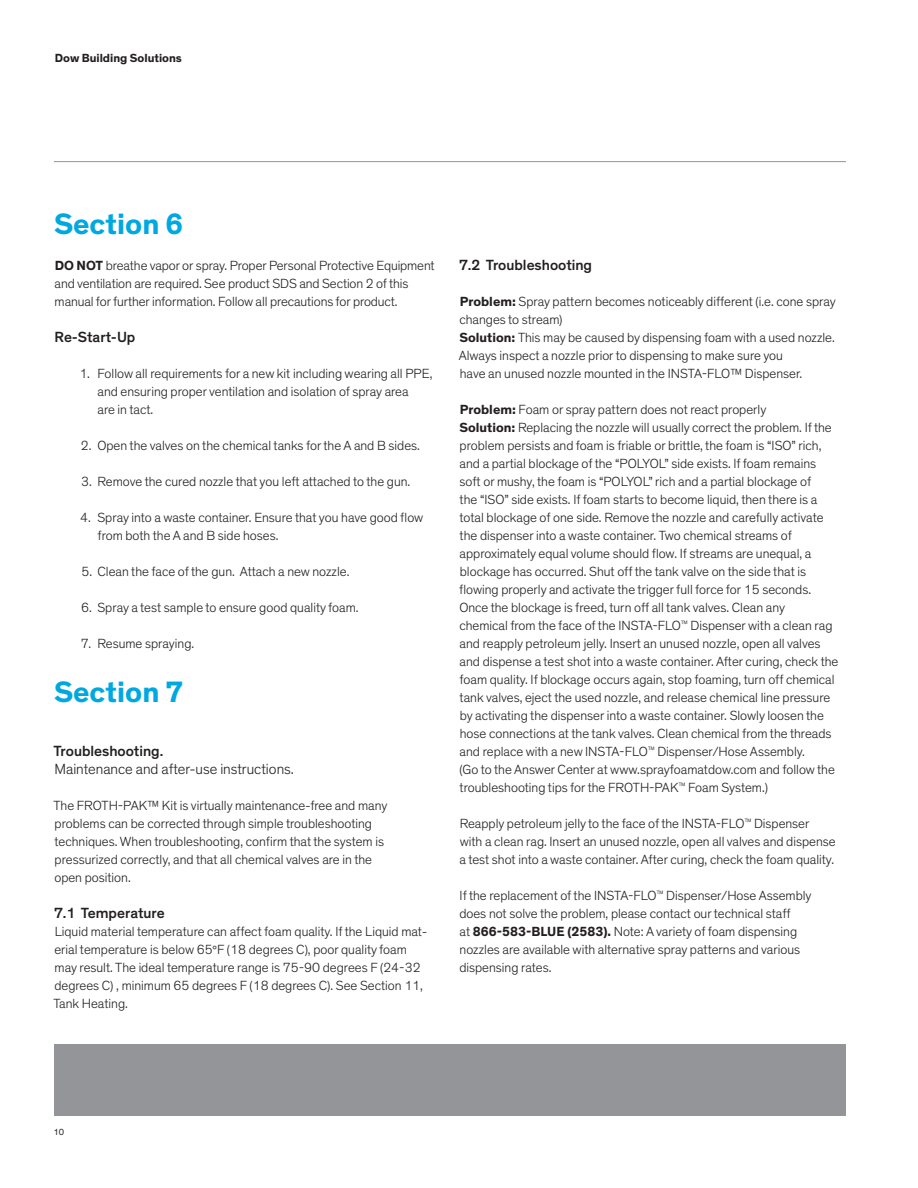
<style>
.page{position:relative;width:918px;height:1188px;background:#fff}
.page>*{position:absolute;margin:0;border:0;box-sizing:border-box;transform-origin:0 0}
.t1{font:700 30px "Dow Corporate";color:#00a8e1}
.t2{font:500 15px "Dow Corporate";color:#231f20}
.t3{font:300 15px "Dow Corporate";color:#231f20}
.t4{font:300 13.5px/18px "Dow Corporate";color:#231f20}
.t5{font:700 12px "Dow Corporate";color:#231f20}
.t6{font:9px "Dow Corporate";color:#231f20}
.s1{font-weight:700}
.s2{font-size:12px}
</style>
<div class="page">
<hr style="left:54px;top:161px;width:792px;height:1px;background:#939598">
<div style="left:54px;top:1044px;width:792px;height:72px;background:#939598"></div>
<p class="t5" style="left:55px;top:51px;width:129px">Dow Building Solutions</p>
<h1 class="t1" style="left:54px;top:205px;width:131px">Section 6</h1>
<p class="t4" style="left:55px;top:257px;width:382px"><span class="s1">DO NOT</span> breathe vapor or spray. Proper Personal Protective Equipment and ventilation are required. See product SDS and Section 2 of this manual for further information. Follow all precautions for product.</p>
<p class="t2" style="left:55px;top:328px;width:82px">Re-Start-Up</p>
<p class="t4" style="left:97px;top:365px;width:336px;text-indent:-18px">1. Follow all requirements for a new kit including wearing all PPE, and ensuring proper ventilation and isolation of spray area<br>are in tact.</p>
<p class="t4" style="left:81px;top:437px;width:340px">2. Open the valves on the chemical tanks for the A and B sides.</p>
<p class="t4" style="left:81px;top:473px;width:331px">3. Remove the cured nozzle that you left attached to the gun.</p>
<p class="t4" style="left:97px;top:509px;width:327px;text-indent:-17px">4. Spray into a waste container. Ensure that you have good flow from both the A and B side hoses.</p>
<p class="t4" style="left:81px;top:563px;width:269px">5. Clean the face of the gun. Attach a new nozzle.</p>
<p class="t4" style="left:81px;top:599px;width:279px">6. Spray a test sample to ensure good quality foam.</p>
<p class="t4" style="left:81px;top:635px;width:115px">7. Resume spraying.</p>
<h1 class="t1" style="left:54px;top:673px;width:131px">Section 7</h1>
<p class="t2" style="left:54px;top:742px;width:110px">Troubleshooting.</p>
<p class="t3" style="left:55px;top:760px;width:241px">Maintenance and after-use instructions.</p>
<p class="t4" style="left:53px;top:797px;width:335px">The FROTH-PAK™ Kit is virtually maintenance-free and many problems can be corrected through simple troubleshooting techniques. When troubleshooting, confirm that the system is pressurized correctly, and that all chemical valves are in the open position.</p>
<p class="t2" style="left:54px;top:904px;width:112px">7.1 Temperature</p>
<p class="t4" style="left:53px;top:923px;width:375px">Liquid material temperature can affect foam quality. If the Liquid mat&shy;erial temperature is below 65<span class="s2">°</span>F (18 degrees C), poor quality foam may result. The ideal temperature range is 75-90 degrees F (24-32 degrees C) , minimum 65 degrees F (18 degrees C). See Section 11, Tank Heating.</p>
<p class="t2" style="left:459px;top:256px;width:135px">7.2 Troubleshooting</p>
<p class="t4" style="left:459px;top:293px;width:379px"><span class="s1">Problem:</span> Spray pattern becomes noticeably different (i.e. cone spray changes to stream)<br><span class="s1">Solution:</span> This may be caused by dispensing foam with a used nozzle.<br>Always inspect a nozzle prior to dispensing to make sure you<br>have an unused nozzle mounted in the INSTA-FLO™ Dispenser.</p>
<p class="t4" style="left:459px;top:401px;width:381px"><span class="s1">Problem:</span> Foam or spray pattern does not react properly<br><span class="s1">Solution:</span> Replacing the nozzle will usually correct the problem. If the problem persists and foam is friable or brittle, the foam is “ISO” rich, and a partial blockage of the “POLYOL” side exists. If foam remains soft or mushy, the foam is “POLYOL” rich and a partial blockage of<br>the “ISO” side exists. If foam starts to become liquid, then there is a total blockage of one side. Remove the nozzle and carefully activate the dispenser into a waste container. Two chemical streams of approximately equal volume should flow. If streams are unequal, a blockage has occurred. Shut off the tank valve on the side that is flowing properly and activate the trigger full force for 15 seconds.<br>Once the blockage is freed, turn off all tank valves. Clean any<br>chemical from the face of the INSTA-FLO<sup>™</sup> Dispenser with a clean rag and reapply petroleum jelly. Insert an unused nozzle, open all valves and dispense a test shot into a waste container. After curing, check the foam quality. If blockage occurs again, stop foaming, turn off chemical tank valves, eject the used nozzle, and release chemical line pressure by activating the dispenser into a waste container. Slowly loosen the hose connections at the tank valves. Clean chemical from the threads and replace with a new INSTA-FLO<sup>™</sup> Dispenser/Hose Assembly.<br>(Go to the Answer Center at www.sprayfoamatdow.com and follow the troubleshooting tips for the FROTH-PAK<sup>™</sup> Foam System.)</p>
<p class="t4" style="left:460px;top:815px;width:378px">Reapply petroleum jelly to the face of the INSTA-FLO<sup>™</sup> Dispenser<br>with a clean rag. Insert an unused nozzle, open all valves and dispense a test shot into a waste container. After curing, check the foam quality.</p>
<p class="t4" style="left:459px;top:887px;width:354px">If the replacement of the INSTA-FLO<sup>™</sup> Dispenser/Hose Assembly does not solve the problem, please contact our technical staff<br>at <span class="s1">866-583-BLUE (2583).</span> Note: A variety of foam dispensing nozzles are available with alternative spray patterns and various dispensing rates.</p>
<p class="t6" style="left:54px;top:1127px;width:12px">10</p>
</div>
